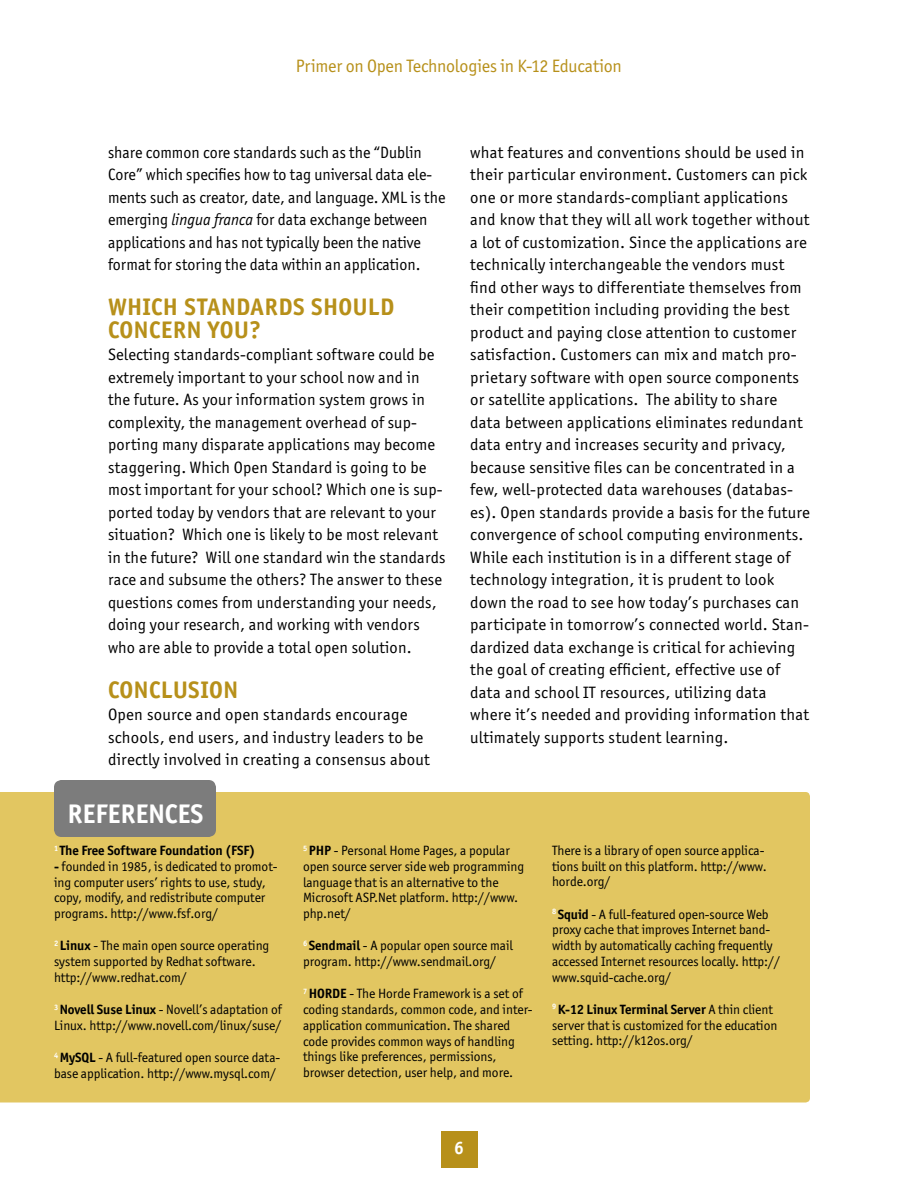
<style>
.page{position:relative;width:918px;height:1188px;background:#fff}
.page>*{position:absolute;margin:0;border:0;box-sizing:border-box;transform-origin:0 0}
.Box_-_Title{font:700 27px "Officina San ITC";color:#fff}
.Head_-_A{font:700 24px/22.5px "Officina San ITC";letter-spacing:.02em;color:#b7901a}
.t1{font:18px "Officina San ITC";letter-spacing:-.015em;color:#b7901a}
.t2{font:700 18px "Officina San ITC";color:#fff}
.Body_Text_-_No_Indent{font:16.5px/22.5px "Officina San ITC";letter-spacing:.015em;color:#000}
.Box_-_References{font:13.5px/15.8px "Officina San ITC";letter-spacing:-.005em;color:#000}
.Box_-_References-2{font:700 13.5px "Officina San ITC";letter-spacing:-.005em;color:#000}
.s1{font-style:italic}
.s2{font-weight:700}
</style>
<div class="page">
<div style="left:441px;top:1131px;width:36px;height:37px;background:#b7901a"></div>
<div style="left:0;top:792px;width:810px;height:310px;background:#e2c661"></div>
<div style="left:54px;top:780px;width:162px;height:57px;background:#7c7c7c"></div>
<p class="t1" style="left:296px;top:56px;width:327px">Primer on Open Technologies in K-12 Education</p>
<p class="Body_Text_-_No_Indent" style="left:108px;top:141px;width:339px">share common core standards such as the “Dublin Core” which specifies how to tag universal data ele&shy;ments such as creator, date, and language. XML is the emerging <span class="s1">lingua franca</span> for data exchange between applications and has not typically been the native format for storing the data within an application.</p>
<p class="Head_-_A" style="left:108px;top:295px;width:288px">WHICH STANDARDS SHOULD<br>CONCERN YOU?</p>
<p class="Body_Text_-_No_Indent" style="left:108px;top:343px;width:339px">Selecting standards-compliant software could be extremely important to your school now and in the future. As your information system grows in complexity, the management overhead of sup&shy;porting many disparate applications may become staggering. Which Open Standard is going to be most important for your school? Which one is sup&shy;ported today by vendors that are relevant to your situation? Which one is likely to be most relevant in the future? Will one standard win the standards race and subsume the others? The answer to these questions comes from understanding your needs, doing your research, and working with vendors who are able to provide a total open solution.</p>
<p class="Head_-_A" style="left:108px;top:678px;width:132px">CONCLUSION</p>
<p class="Body_Text_-_No_Indent" style="left:108px;top:703px;width:323px">Open source and open standards encourage schools, end users, and industry leaders to be directly involved in creating a consensus about</p>
<p class="Body_Text_-_No_Indent" style="left:470px;top:141px;width:341px">what features and conventions should be used in their particular environment. Customers can pick one or more standards-compliant applications and know that they will all work together without a lot of customization. Since the applications are technically interchangeable the vendors must find other ways to differentiate themselves from their competition including providing the best product and paying close attention to customer satisfaction. Customers can mix and match pro&shy;prietary software with open source components or satellite applications. The ability to share data between applications eliminates redundant data entry and increases security and privacy, because sensitive files can be concentrated in a few, well-protected data warehouses (databas&shy;es). Open standards provide a basis for the future convergence of school computing environments.<br>While each institution is in a different stage of technology integration, it is prudent to look down the road to see how today’s purchases can participate in tomorrow’s connected world. Stan&shy;dardized data exchange is critical for achieving the goal of creating efficient, effective use of data and school IT resources, utilizing data where it’s needed and providing information that ultimately supports student learning.</p>
<p class="Box_-_Title" style="left:68px;top:798px;width:137px">REFERENCES</p>
<p class="Box_-_References-2" style="left:54px;top:842px;width:203px"><sup>1</sup> The Free Software Foundation (FSF)</p>
<p class="Box_-_References" style="left:54px;top:858px;width:225px"><span class="s2">-</span> founded in 1985, is dedicated to promot&shy;ing computer users’ rights to use, study, copy, modify, and redistribute computer programs. http://www.fsf.org/</p>
<p class="Box_-_References" style="left:54px;top:938px;width:217px"><sup>2</sup> <span class="s2">Linux</span> - The main open source operating system supported by Redhat software. http://www.redhat.com/</p>
<p class="Box_-_References" style="left:54px;top:1002px;width:229px"><sup>3</sup> <span class="s2">Novell Suse Linux</span> - Novell’s adaptation of<br>Linux. http://www.novell.com/linux/suse/</p>
<p class="Box_-_References" style="left:54px;top:1050px;width:228px"><sup>4</sup> <span class="s2">MySQL</span> - A full-featured open source data&shy;base application. http://www.mysql.com/</p>
<p class="Box_-_References" style="left:303px;top:843px;width:223px"><sup>5</sup> <span class="s2">PHP</span> - Personal Home Pages, a popular open source server side web programming language that is an alternative to the Microsoft ASP.Net platform. http://www. php.net/</p>
<p class="Box_-_References" style="left:303px;top:938px;width:211px"><sup>6</sup> <span class="s2">Sendmail</span> - A popular open source mail program. http://www.sendmail.org/</p>
<p class="Box_-_References" style="left:303px;top:986px;width:231px"><sup>7</sup> <span class="s2">HORDE</span> - The Horde Framework is a set of coding standards, common code, and inter&shy;application communication. The shared code provides common ways of handling things like preferences, permissions, browser detection, user help, and more.</p>
<p class="Box_-_References" style="left:552px;top:842px;width:216px">There is a library of open source applica&shy;tions built on this platform. http://www. horde.org/</p>
<p class="Box_-_References" style="left:552px;top:906px;width:230px"><sup>8</sup> <span class="s2">Squid</span> - A full-featured open-source Web proxy cache that improves Internet band&shy;width by automatically caching frequently accessed Internet resources locally. http:// www.squid-cache.org/</p>
<p class="Box_-_References" style="left:552px;top:1001px;width:227px"><sup>9</sup> <span class="s2">K-12 Linux Terminal Server</span> A thin client server that is customized for the education setting. http://k12os.org/</p>
<p class="t2" style="left:454px;top:1137px;width:11px">6</p>
</div>
